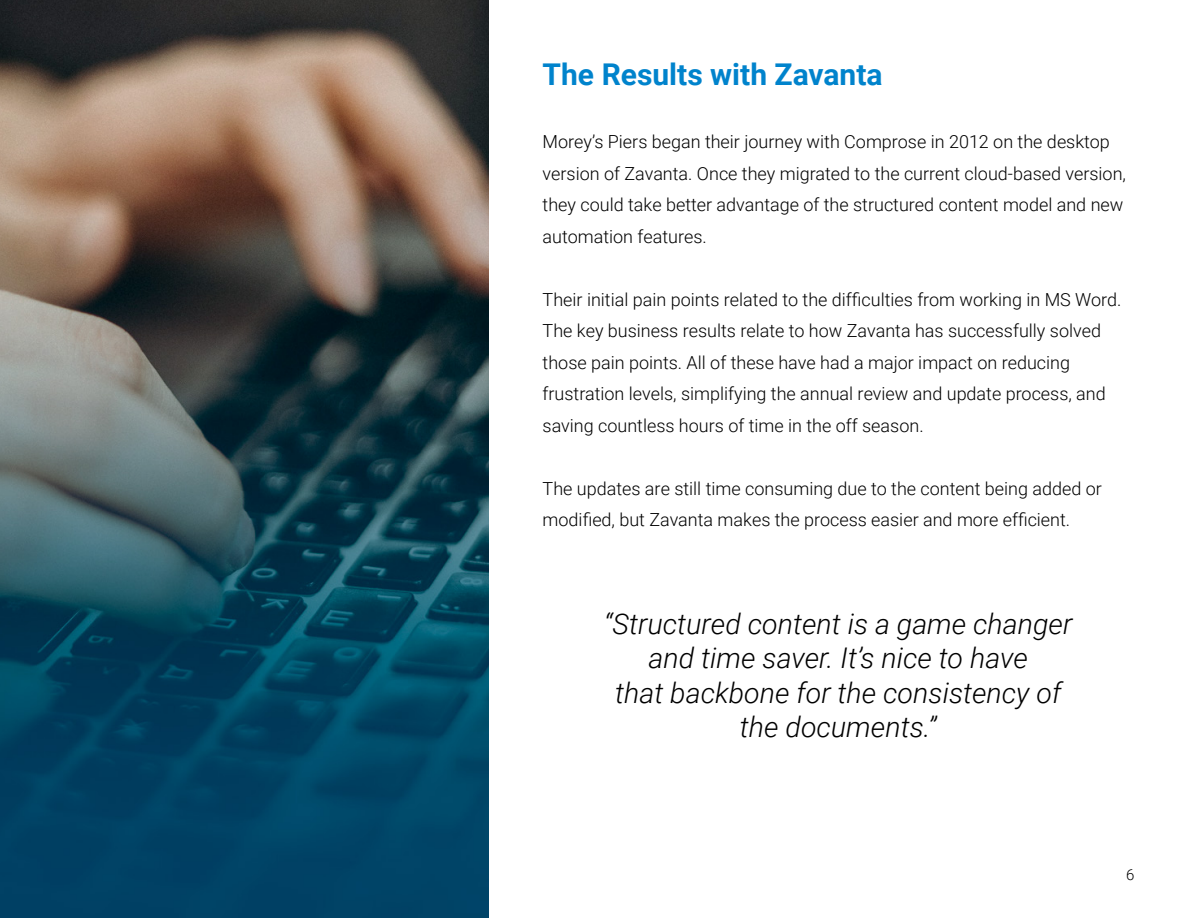
<style>
.page{position:relative;width:1188px;height:918px;background:#fff}
.page>*{position:absolute;margin:0;border:0;box-sizing:border-box;transform-origin:0 0}
.t1{font:700 30px "Roboto";color:#0083cc}
.t2{font:italic 300 28.5px/34.5px "Roboto";color:#000;text-align:center}
.t3{font:300 18px/31.5px "Roboto";color:#000}
.t4{font:300 15px "Roboto";color:#000}
</style>
<div class="page">
<img style="left:0;top:0;width:488px;height:918px">
<h1 class="t1" style="left:543px;top:54px;width:342px">The Results with Zavanta</h1>
<p class="t3" style="left:543px;top:126px;width:585px">Morey’s Piers began their journey with Comprose in 2012 on the desktop version of Zavanta. Once they migrated to the current cloud-based version, they could take better advantage of the structured content model and new automation features.</p>
<p class="t3" style="left:543px;top:283px;width:581px">Their initial pain points related to the difficulties from working in MS Word.<br>The key business results relate to how Zavanta has successfully solved those pain points. All of these have had a major impact on reducing frustration levels, simplifying the annual review and update process, and saving countless hours of time in the off season.</p>
<p class="t3" style="left:543px;top:472px;width:561px">The updates are still time consuming due to the content being added or modified, but Zavanta makes the process easier and more efficient.</p>
<h2 class="t2" style="left:604px;top:605px;width:470px">“Structured content is a game changer and time saver. It’s nice to have<br>that backbone for the consistency of the documents.”</h2>
<p class="t4" style="left:1126px;top:864px;width:10px">6</p>
</div>
